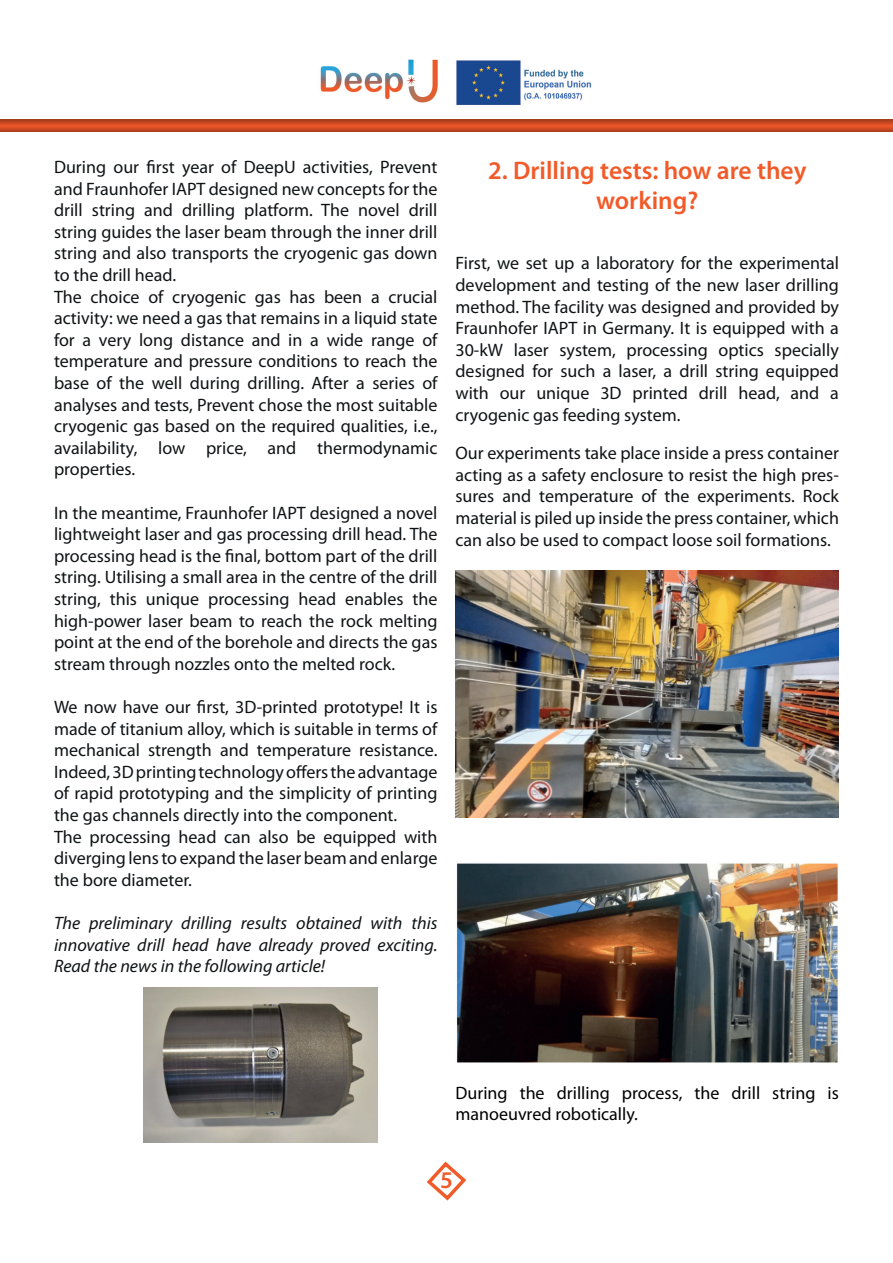
<style>
.page{position:relative;width:893px;height:1263px;background:#fff}
.page>*{position:absolute;margin:0;border:0;box-sizing:border-box;transform-origin:0 0}
.t1{font:600 25.5px/30.6px "Myriad Pro";color:#f15a29;text-align:center}
.t2{font:600 24px "Myriad Pro";color:#f15a29}
.t3{font:18px/21.6px "Myriad Pro";color:#101315;text-align:justify}
.t4{font:italic 18px/21.6px "Myriad Pro";color:#101315;text-align:justify}
.t5{font:18px/21.6px "Myriad Pro";color:#000}
</style>
<div class="page">
<img style="left:320px;top:59px;width:272px;height:46px">
<div style="left:0;top:119px;width:893px;height:15px;background:#231f20;opacity:.5"></div>
<svg style="left:426px;top:1161px;width:41px;height:40px"></svg>
<img style="left:455px;top:571px;width:383px;height:247px">
<img style="left:456px;top:863px;width:382px;height:200px">
<img style="left:144px;top:987px;width:233px;height:155px">
<p class="t3" style="left:54px;top:156px;width:385px;text-align:left">During our first year of DeepU activities, Prevent and Fraunhofer IAPT designed new concepts for the drill string and drilling platform. The novel drill string guides the laser beam through the inner drill string and also transports the cryogenic gas down to the drill head.<br>The choice of cryogenic gas has been a crucial activity: we need a gas that remains in a liquid state for a very long distance and in a wide range of temperature and pressure conditions to reach the base of the well during drilling. After a series of analyses and tests, Prevent chose the most suitable cryogenic gas based on the required qualities, i.e., availability, low price, and thermodynamic properties.</p>
<p class="t3" style="left:54px;top:501px;width:385px">In the meantime, Fraunhofer IAPT designed a novel lightweight laser and gas processing drill head. The processing head is the final, bottom part of the drill string. Utilising a small area in the centre of the drill string, this unique processing head enables the high-power laser beam to reach the rock melting point at the end of the borehole and directs the gas stream through nozzles onto the melted rock.</p>
<p class="t3" style="left:54px;top:696px;width:385px;text-align:left">We now have our first, 3D-printed prototype! It is made of titanium alloy, which is suitable in terms of mechanical strength and temperature resistance.<br>Indeed, 3D printing technology offers the advantage of rapid prototyping and the simplicity of printing the gas channels directly into the component.<br>The processing head can also be equipped with diverging lens to expand the laser beamand enlarge the bore diameter.</p>
<p class="t4" style="left:54px;top:912px;width:385px">The preliminary drilling results obtained with this innovative drill head have already proved exciting.<br>Read the news in the following article!</p>
<h1 class="t1" style="left:488px;top:154px;width:320px">2. Drilling tests: how are they working?</h1>
<p class="t3" style="left:455px;top:252px;width:385px">First, we set up a laboratory for the experimental development and testing of the new laser drilling method. The facility was designed and provided by Fraunhofer IAPT in Germany. It is equipped with a 30-kW laser system, processing optics specially designed for such a laser, a drill string equipped with our unique 3D printed drill head, and a cryogenic gas feeding system.</p>
<p class="t3" style="left:455px;top:442px;width:385px">Our experiments take place inside a press container acting as a safety enclosure to resist the high pres&shy;sures and temperature of the experiments. Rock material is piled up inside the press container, which can also be used to compact loose soil formations.</p>
<p class="t5" style="left:455px;top:1081px;width:385px">During the drilling process, the drill string is manoeuvred robotically.</p>
<h2 class="t2" style="left:440px;top:1165px;width:14px">5</h2>
</div>
